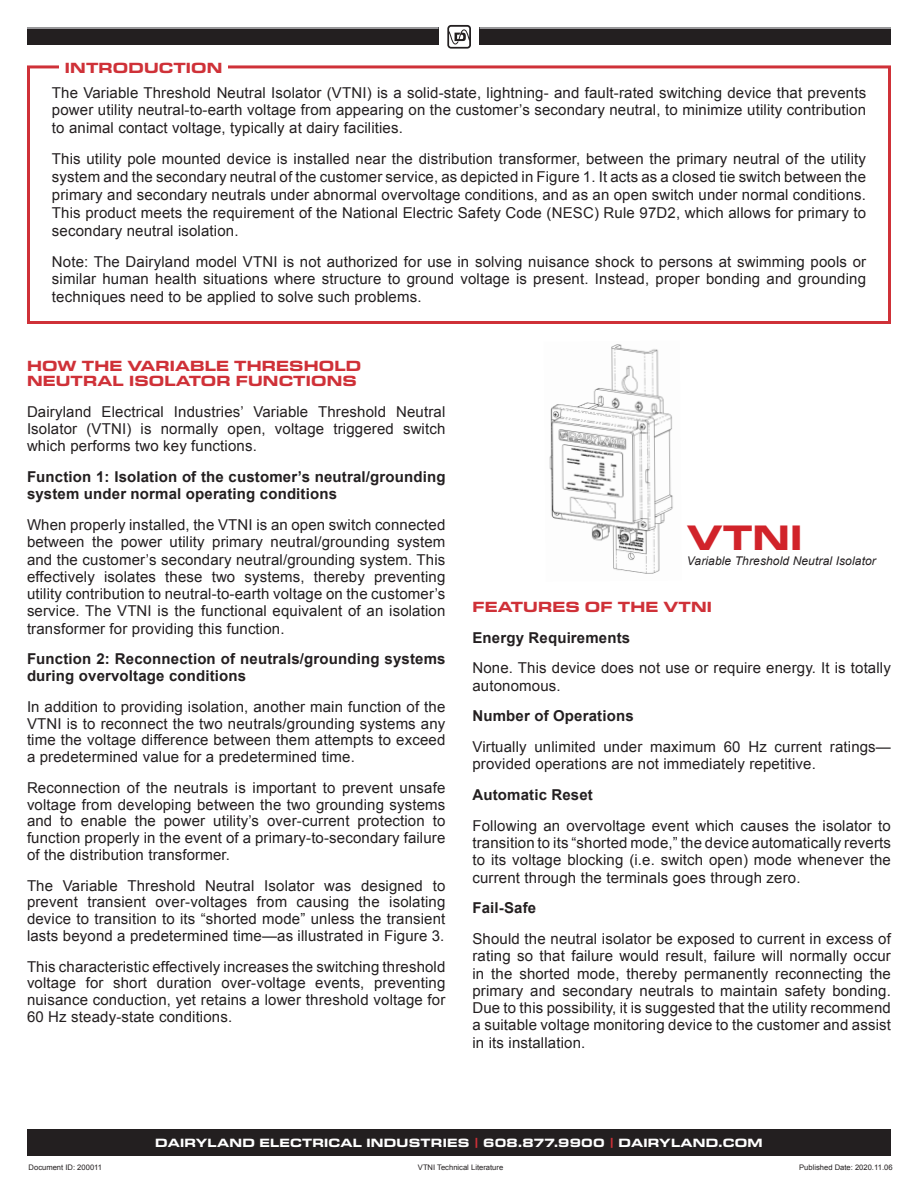
<style>
.page{position:relative;width:918px;height:1188px;background:#fff}
.page>*{position:absolute;margin:0;border:0;box-sizing:border-box;transform-origin:0 0}
.t1{font:700 expanded 36px "Eurostile Next LT Pro";color:#d1232a}
.Body_Copy{font:15px/17.2px "Arial";letter-spacing:.01em;color:#231f20;text-align:justify}
.Body_Copy-2{font:700 15px/17.2px "Arial";letter-spacing:.01em;color:#231f20}
.Body_Copy-3{font:700 expanded 15px/15px "Eurostile Next LT Pro";letter-spacing:.01em;color:#cf3138}
.t2{font:700 expanded 12.15px "Eurostile Next LT Pro";letter-spacing:.02em;color:#fff}
.t3{font:italic 12px "Arial";letter-spacing:.01em;color:#231f20}
.t4{font:7.65px "Arial";color:#231f20}
.s1{color:#cf3138}
</style>
<div class="page">
<div style="left:480px;top:27px;width:411px;height:18px;background:#231f20"></div>
<div style="left:27px;top:27px;width:411px;height:18px;background:#231f20"></div>
<svg style="left:447px;top:25px;width:24px;height:24px"></svg>
<hr style="left:480px;top:27px;width:411px;height:2px;background:#bcbdc0">
<hr style="left:27px;top:27px;width:411px;height:2px;background:#bcbdc0">
<div style="left:27px;top:1129px;width:864px;height:27px;background:#231f20"></div>
<img style="left:549px;top:344px;width:124px;height:230px">
<div style="left:27px;top:65px;width:864px;height:259px;border:3px solid #cf3138"></div>
<div style="left:59px;top:62px;width:169px;height:14px;background:#fff"></div>
<p class="Body_Copy-3" style="left:65px;top:60px;width:159px">INTRODUCTION</p>
<p class="Body_Copy" style="left:52px;top:85px;width:816px;line-height:16.5px">The Variable Threshold Neutral Isolator (VTNI) is a solid-state, lightning- and fault-rated switching device that prevents power utility neutral-to-earth voltage from appearing on the customer’s secondary neutral, to minimize utility contribution</p>
<p class="Body_Copy" style="left:52px;top:119px;width:353px">to animal contact voltage, typically at dairy facilities.</p>
<p class="Body_Copy" style="left:52px;top:150px;width:816px;line-height:18px">This utility pole mounted device is installed near the distribution transformer, between the primary neutral of the utility system and the secondary neutral of the customer service, as depicted in Figure 1. It acts as a closed tie switch between the primary and secondary neutrals under abnormal overvoltage conditions, and as an open switch under normal conditions.<br>This product meets the requirement of the National Electric Safety Code (NESC) Rule 97D2, which allows for primary to secondary neutral isolation.</p>
<p class="Body_Copy" style="left:52px;top:253px;width:816px">Note: The Dairyland model VTNI is not authorized for use in solving nuisance shock to persons at swimming pools or similar human health situations where structure to ground voltage is present. Instead, proper bonding and grounding techniques need to be applied to solve such problems.</p>
<p class="Body_Copy-3" style="left:27px;top:359px;width:336px">HOW THE VARIABLE THRESHOLD<br>NEUTRAL ISOLATOR FUNCTIONS</p>
<p class="Body_Copy" style="left:27px;top:403px;width:420px">Dairyland Electrical Industries’ Variable Threshold Neutral Isolator (VTNI) is normally open, voltage triggered switch which performs two key functions.</p>
<p class="Body_Copy-2" style="left:27px;top:469px;width:420px">Function 1: Isolation of the customer’s neutral/grounding system under normal operating conditions</p>
<p class="Body_Copy" style="left:27px;top:516px;width:420px">When properly installed, the VTNI is an open switch connected between the power utility primary neutral/grounding system and the customer’s secondary neutral/grounding system. This effectively isolates these two systems, thereby preventing utility contribution to neutral-to-earth voltage on the customer’s service. The VTNI is the functional equivalent of an isolation transformer for providing this function.</p>
<p class="Body_Copy-2" style="left:27px;top:651px;width:420px;line-height:16.8px">Function 2: Reconnection of neutrals/grounding systems during overvoltage conditions</p>
<p class="Body_Copy" style="left:27px;top:698px;width:420px;line-height:16.8px">In addition to providing isolation, another main function of the VTNI is to reconnect the two neutrals/grounding systems any time the voltage difference between them attempts to exceed a predetermined value for a predetermined time.</p>
<p class="Body_Copy" style="left:27px;top:779px;width:420px;line-height:16.8px">Reconnection of the neutrals is important to prevent unsafe voltage from developing between the two grounding systems and to enable the power utility’s over-current protection to function properly in the event of a primary-to-secondary failure of the distribution transformer.</p>
<p class="Body_Copy" style="left:27px;top:877px;width:420px;line-height:16.8px">The Variable Threshold Neutral Isolator was designed to prevent transient over-voltages from causing the isolating device to transition to its “shorted mode” unless the transient lasts beyond a predetermined time—as illustrated in Figure 3.</p>
<p class="Body_Copy" style="left:27px;top:958px;width:420px;line-height:16.8px">This characteristic effectively increases the switching threshold voltage for short duration over-voltage events, preventing nuisance conduction, yet retains a lower threshold voltage for 60 Hz steady-state conditions.</p>
<p class="t1" style="left:687px;top:517px;width:117px">VTNI</p>
<p class="t3" style="left:687px;top:553px;width:191px">Variable Threshold Neutral Isolator</p>
<p class="Body_Copy-3" style="left:472px;top:600px;width:241px">FEATURES OF THE VTNI</p>
<p class="Body_Copy-2" style="left:472px;top:629px;width:159px">Energy Requirements</p>
<p class="Body_Copy" style="left:472px;top:660px;width:420px">None. This device does not use or require energy. It is totally autonomous.</p>
<p class="Body_Copy-2" style="left:472px;top:708px;width:163px">Number of Operations</p>
<p class="Body_Copy" style="left:472px;top:738px;width:420px">Virtually unlimited under maximum 60 Hz current ratings— provided operations are not immediately repetitive.</p>
<p class="Body_Copy-2" style="left:472px;top:787px;width:122px">Automatic Reset</p>
<p class="Body_Copy" style="left:472px;top:817px;width:420px">Following an overvoltage event which causes the isolator to transition to its “shorted mode,” the device automatically reverts to its voltage blocking (i.e. switch open) mode whenever the current through the terminals goes through zero.</p>
<p class="Body_Copy-2" style="left:472px;top:900px;width:65px">Fail-Safe</p>
<p class="Body_Copy" style="left:472px;top:930px;width:420px">Should the neutral isolator be exposed to current in excess of rating so that failure would result, failure will normally occur in the shorted mode, thereby permanently reconnecting the primary and secondary neutrals to maintain safety bonding.<br>Due to this possibility, it is suggested that the utility recommend a suitable voltage monitoring device to the customer and assist in its installation.</p>
<p class="t2" style="left:155px;top:1136px;width:609px">DAIRYLAND ELECTRICAL INDUSTRIES <span class="s1">|</span> 608.877.9900 <span class="s1">|</span> DAIRYLAND.COM</p>
<p class="t4" style="left:29px;top:1162px;width:75px">Document ID: 200011</p>
<p class="t4" style="left:418px;top:1162px;width:87px">VTNI Technical Literature</p>
<p class="t4" style="left:799px;top:1162px;width:95px">Published Date: 2020.11.06</p>
</div>
